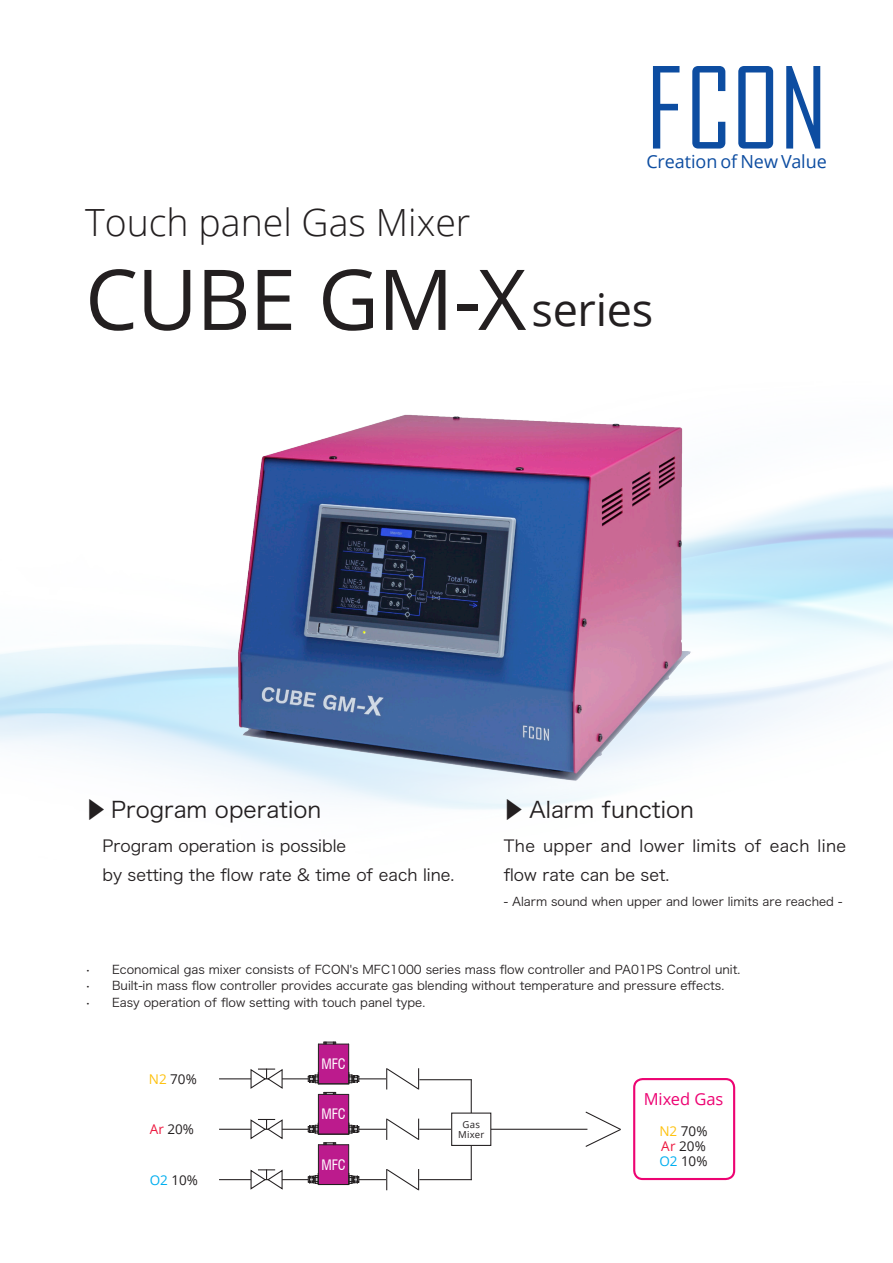
<style>
.page{position:relative;width:893px;height:1263px;background:#fff}
.page>*{position:absolute;margin:0;border:0;box-sizing:border-box;transform-origin:0 0}
.t1{font:108px "Agency FB";color:#0d4da1}
.t2{font:84px "Open Sans";letter-spacing:-.015em;color:#231f20}
.t3{font:45px "Open Sans";letter-spacing:-.005em;color:#231f20}
.t4{font:300 37.5px "Open Sans";color:#231f20}
.t5{font:22.35px "Hira Kaku Pro W3";color:#231f20}
.t6{font:18px "Open Sans";letter-spacing:-.005em;color:#0d4da1}
.t7{font:16.5px "Open Sans";letter-spacing:-.005em;color:#ed0372}
.t8{font:16.35px/28.7px "Hira Kaku Pro W3";color:#231f20}
.t9{font:16.35px/28.7px "Hira Kaku Pro W3";letter-spacing:.02em;color:#231f20}
.t10{font:condensed 14.1px "Swiss 721 BT";color:#fff}
.t11{font:13.5px/15px "Open Sans";color:#231f20}
.t12{font:12px "Hira Kaku Pro W3";color:#231f20}
.t13{font:9.6px/10.8px "Open Sans";letter-spacing:.025em;color:#231f20;text-align:center}
.s1{color:#fec210}
.s2{color:#ed1a40}
.s3{color:#00aeef}
</style>
<div class="page">
<div style="left:633px;top:1078px;width:102px;height:102px;border:2px solid #ed0372;border-radius:9px"></div>
<hr style="left:219px;top:1078px;width:167px;height:1px;background:#231f20">
<hr style="left:219px;top:1129px;width:167px;height:1px;background:#231f20">
<hr style="left:219px;top:1179px;width:167px;height:1px;background:#231f20">
<hr style="left:471px;top:1079px;width:1px;height:101px;background:#231f20">
<hr style="left:318px;top:1084px;width:31px;height:1px;background:#231f20">
<svg style="left:308px;top:1042px;width:52px;height:42px"></svg>
<svg style="left:308px;top:1092px;width:52px;height:43px"></svg>
<svg style="left:308px;top:1142px;width:52px;height:43px"></svg>
<svg style="left:250px;top:1068px;width:33px;height:21px"></svg>
<svg style="left:250px;top:1118px;width:33px;height:22px"></svg>
<svg style="left:250px;top:1169px;width:33px;height:21px"></svg>
<svg style="left:386px;top:1068px;width:34px;height:22px"></svg>
<svg style="left:386px;top:1118px;width:34px;height:22px"></svg>
<svg style="left:386px;top:1169px;width:34px;height:22px"></svg>
<hr style="left:419px;top:1079px;width:53px;height:1px;background:#231f20">
<hr style="left:419px;top:1129px;width:168px;height:1px;background:#231f20">
<hr style="left:419px;top:1179px;width:53px;height:1px;background:#231f20">
<div style="left:452px;top:1113px;width:39px;height:32px;background:#fff"></div>
<div style="left:451px;top:1112px;width:40px;height:34px;border:1px solid #231f20"></div>
<svg style="left:584px;top:1111px;width:37px;height:36px"></svg>
<img style="left:150px;top:414px;width:607px;height:408px">
<h1 class="t1" style="left:646px;top:42px;width:182px">FCON</h1>
<h3 class="t6" style="left:646px;top:150px;width:182px">Creation of New Value</h3>
<h3 class="t4" style="left:85px;top:197px;width:387px">Touch panel Gas Mixer</h3>
<h2 class="t2" style="left:85px;top:242px;width:443px">CUBE GM-X</h2>
<h3 class="t3" style="left:531px;top:279px;width:123px">series</h3>
<h3 class="t5" style="left:85px;top:790px;width:238px">▶ Program operation</h3>
<h3 class="t8" style="left:102px;top:830px;width:353px;text-indent:-16px">　Program operation is possible<br>by setting the flow rate &amp; time of each line.</h3>
<h3 class="t5" style="left:503px;top:790px;width:193px">▶ Alarm function</h3>
<h3 class="t9" style="left:504px;top:830px;width:344px">The upper and lower limits of each line flow rate can be set.</h3>
<p class="t12" style="left:504px;top:890px;width:340px">- Alarm sound when upper and lower limits are reached -</p>
<p class="t12" style="left:85px;top:958px;width:657px">• Economical gas mixer consists of FCON's MFC1000 series mass flow controller and PA01PS Control unit.</p>
<p class="t12" style="left:85px;top:975px;width:641px">• Built-in mass flow controller provides accurate gas blending without temperature and pressure effects.</p>
<p class="t12" style="left:85px;top:991px;width:342px">• Easy operation of flow setting with touch panel type.</p>
<p class="t11" style="left:149px;top:1071px;width:49px"><span class="s1">N2</span> 70%</p>
<p class="t11" style="left:150px;top:1122px;width:46px"><span class="s2">Ar</span> 20%</p>
<p class="t11" style="left:150px;top:1172px;width:50px"><span class="s3">O2</span> 10%</p>
<p class="t10" style="left:321px;top:1055px;width:26px">MFC</p>
<p class="t10" style="left:321px;top:1106px;width:26px">MFC</p>
<p class="t10" style="left:321px;top:1156px;width:26px">MFC</p>
<p class="t13" style="left:458px;top:1118px;width:28px">Gas<br>Mixer</p>
<h3 class="t7" style="left:644px;top:1088px;width:81px">Mixed Gas</h3>
<p class="t11" style="left:659px;top:1123px;width:50px"><span class="s1">N2</span> 70%<br><span class="s2">Ar</span> 20%<br><span class="s3">O2</span> 10%</p>
</div>
